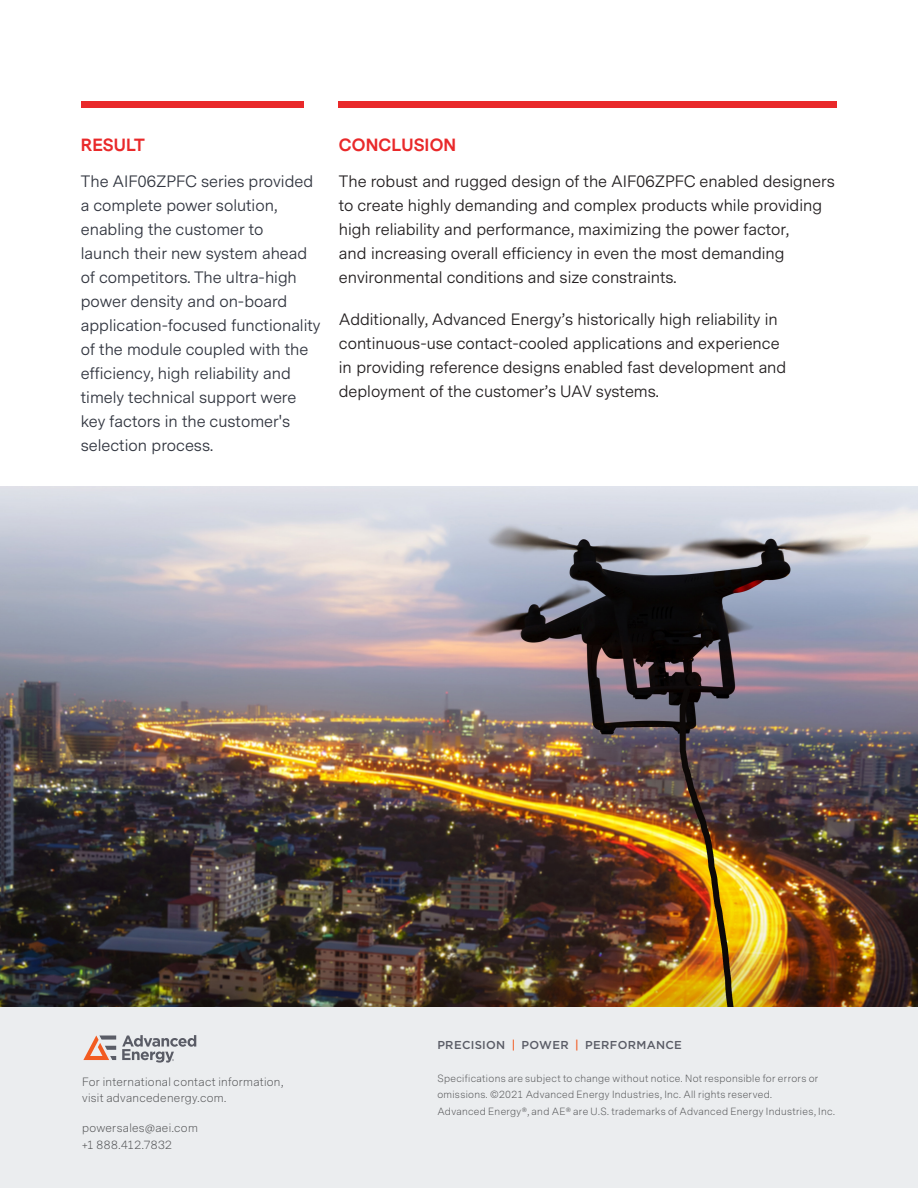
<style>
.page{position:relative;width:918px;height:1188px;background:#fff}
.page>*{position:absolute;margin:0;border:0;box-sizing:border-box;transform-origin:0 0}
.AE___Page_Body{font:16.5px/24px "Messina Sans";color:#231f20}
.AE___Page_Body-2{font:16.5px/24px "Messina Sans";color:#323640}
.Cover_Heading{font:700 16.5px "Messina Sans";letter-spacing:.01em;color:#e9292a}
.t1{font:500 11.55px "Gotham";letter-spacing:.025em;color:#5a5c66}
.t2{font:300 11.25px/16.5px "Messina Sans";letter-spacing:.03em;color:#57585a}
.t3{font:300 9.75px/16.5px "Messina Sans";letter-spacing:.03em;color:#57585a}
.s1{font-size:11.7px;color:#f25b21}
</style>
<div class="page">
<div style="left:0;top:1007px;width:918px;height:181px;background:#ebedef"></div>
<svg style="left:83px;top:1036px;width:33px;height:24px"></svg>
<svg style="left:122px;top:1035px;width:74px;height:28px"></svg>
<div style="left:81px;top:102px;width:222px;height:6px;background:#e9292a"></div>
<div style="left:339px;top:102px;width:498px;height:6px;background:#e9292a"></div>
<img style="left:0;top:487px;width:918px;height:520px">
<p class="Cover_Heading" style="left:81px;top:133px;width:66px">RESULT</p>
<p class="AE___Page_Body-2" style="left:81px;top:170px;width:241px">The AIF06ZPFC series provided a complete power solution, enabling the customer to<br>launch their new system ahead of competitors. The ultra-high power density and on-board application-focused functionality of the module coupled with the efficiency, high reliability and timely technical support were key factors in the customer's selection process.</p>
<p class="Cover_Heading" style="left:339px;top:133px;width:119px">CONCLUSION</p>
<p class="AE___Page_Body" style="left:339px;top:170px;width:498px">The robust and rugged design of the AIF06ZPFC enabled designers to create highly demanding and complex products while providing high reliability and performance, maximizing the power factor,<br>and increasing overall efficiency in even the most demanding environmental conditions and size constraints.</p>
<p class="AE___Page_Body" style="left:339px;top:308px;width:449px">Additionally, Advanced Energy’s historically high reliability in continuous-use contact-cooled applications and experience in providing reference designs enabled fast development and deployment of the customer’s UAV systems.</p>
<p class="t2" style="left:82px;top:1073px;width:203px">For international contact information, visit advancedenergy.com.</p>
<p class="t2" style="left:82px;top:1120px;width:117px">powersales@aei.com</p>
<p class="t2" style="left:82px;top:1136px;width:91px">+1 888.412.7832</p>
<p class="t1" style="left:437px;top:1037px;width:246px">PRECISION <span class="s1">|</span> POWER <span class="s1">|</span> PERFORMANCE</p>
<p class="t3" style="left:437px;top:1070px;width:399px">Specifications are subject to change without notice. Not responsible for errors or omissions. ©2021 Advanced Energy Industries, Inc. All rights reserved.<br>Advanced Energy®, and AE® are U.S. trademarks of Advanced Energy Industries, Inc.</p>
</div>
